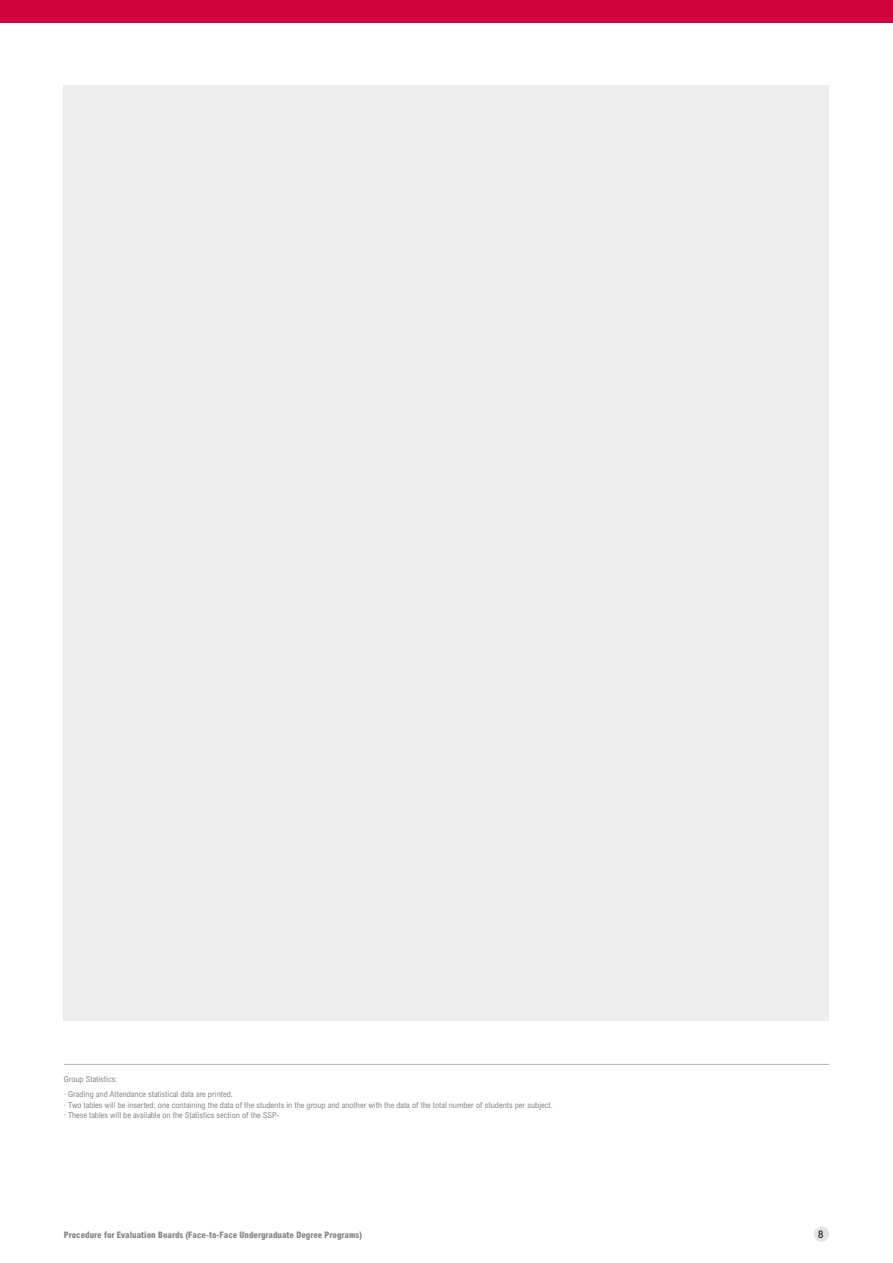
<style>
.page{position:relative;width:893px;height:1263px;background:#fff}
.page>*{position:absolute;margin:0;border:0;box-sizing:border-box;transform-origin:0 0}
.t1{font:condensed 10.5px "Arial MT Pro";color:#000}
.t2{font:800 condensed 9px "Arial MT Pro";color:#878787}
.t3{font:condensed 8.25px/14.7px "Arial MT Pro";color:#878787}
</style>
<div class="page">
<div style="left:0;top:0;width:893px;height:22px;background:#d0043c"></div>
<div style="left:814px;top:1226px;width:15px;height:16px;background:#e3e3e3;border-radius:50%"></div>
<hr style="left:64px;top:1064px;width:765px;height:1px;background:#b3b2b2">
<div style="left:64px;top:85px;width:765px;height:935px;background:#ededed"></div>
<p class="t3" style="left:64px;top:1072px;width:171px">Group Statistics:<br>· Grading and Attendance statistical data are printed.</p>
<p class="t3" style="left:64px;top:1100px;width:491px;line-height:10.5px">· Two tables will be inserted: one containing the data of the students in the group and another with the data of the total number of students per subject. · These tables will be available on the Statistics section of the SSP-</p>
<p class="t2" style="left:64px;top:1230px;width:300px">Procedure for Evaluation Boards (Face-to-Face Undergraduate Degree Programs)</p>
<p class="t1" style="left:818px;top:1228px;width:7px">8</p>
</div>
